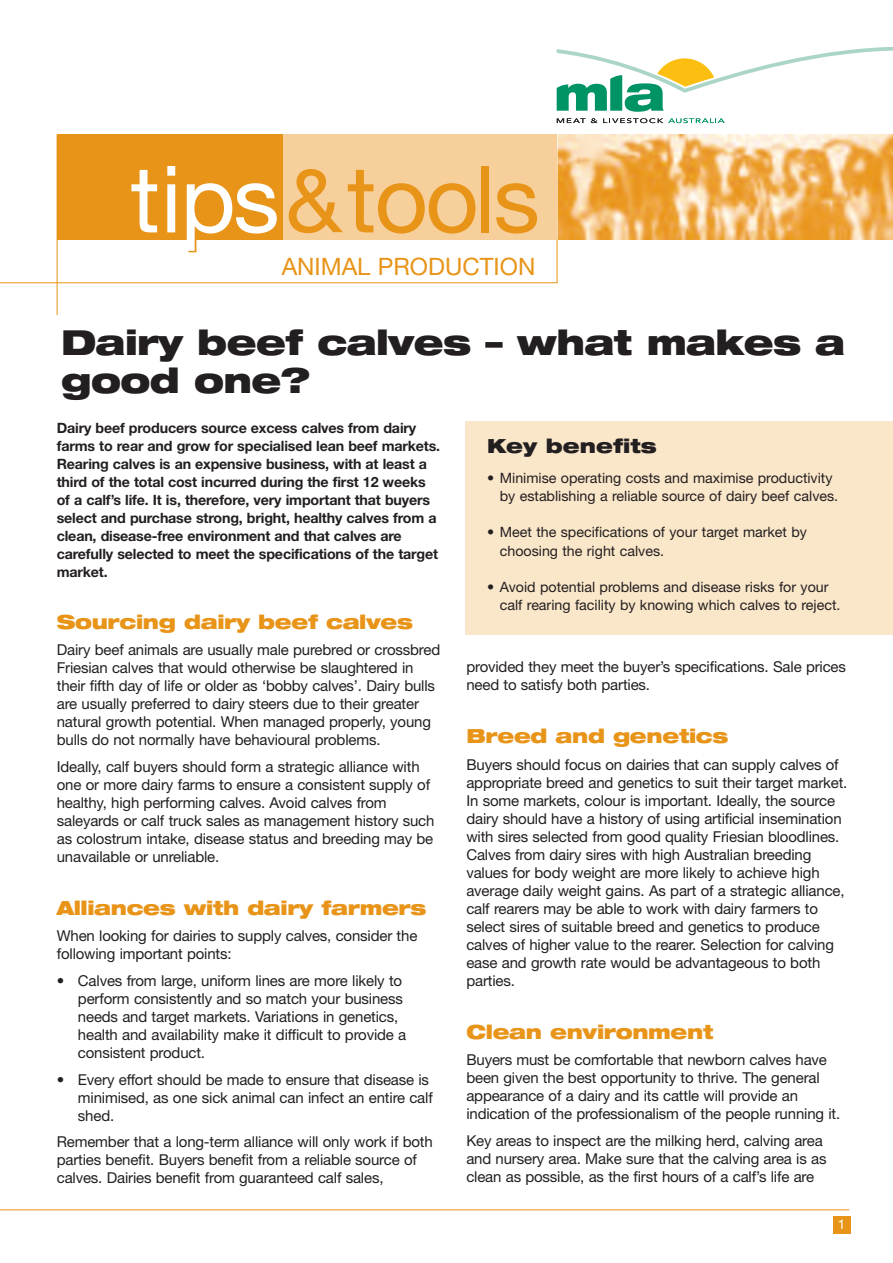
<style>
.page{position:relative;width:893px;height:1263px;background:#fff}
.page>*{position:absolute;margin:0;border:0;box-sizing:border-box;transform-origin:0 0}
.t1{font:93px "Helvetica Neue";letter-spacing:-.015em;color:#e89418}
.t2{font:900 expanded 34.5px/37.5px "Helvetica Neue";letter-spacing:-.02em;color:#231f20}
.t3{font:24px "Helvetica Neue";color:#e89418}
.t4{font:900 expanded 19.5px "Helvetica Neue";letter-spacing:-.02em;color:#e89418}
.t5{font:900 expanded 19.5px "Helvetica Neue";color:#231f20}
.t6{font:15px/18px "Helvetica Neue";letter-spacing:-.01em;color:#231f20}
.t7{font:700 14.25px/18px "Helvetica Neue";letter-spacing:-.01em;color:#231f20}
.t8{font:14.25px/18.5px "Helvetica Neue";color:#231f20}
.t9{font:13.5px "Helvetica Neue";color:#fff}
.s1{color:#fff}
.s2{font-size:88.5px}
</style>
<div class="page">
<div style="left:57px;top:135px;width:227px;height:105px;background:#e89418"></div>
<svg style="left:557px;top:118px;width:40px;height:5px"></svg>
<svg style="left:603px;top:118px;width:122px;height:5px"></svg>
<svg style="left:557px;top:47px;width:336px;height:65px"></svg>
<img style="left:558px;top:135px;width:335px;height:105px">
<hr style="left:557px;top:240px;width:1px;height:43px;background:#e89418">
<hr style="left:57px;top:135px;width:1px;height:180px;background:#e89418">
<hr style="left:0;top:282px;width:557px;height:1px;background:#e89418">
<div style="left:465px;top:421px;width:428px;height:214px;background:#fae6c9"></div>
<hr style="left:0;top:1209px;width:849px;height:1px;background:#e89418">
<div style="left:833px;top:1216px;width:17px;height:17px;background:#e89418"></div>
<div style="left:284px;top:135px;width:273px;height:105px;background:#f7cf9b"></div>
<h1 class="t1" style="left:131px;top:166px;width:411px"><span class="s1">tips</span><span class="s2">&amp;</span>tools</h1>
<h3 class="t3" style="left:282px;top:258px;width:255px">ANIMAL PRODUCTION</h3>
<h2 class="t2" style="left:61px;top:327px;width:786px">Dairy beef calves – what makes a good one?</h2>
<p class="t7" style="left:57px;top:420px;width:385px">Dairy beef producers source excess calves from dairy farms to rear and grow for specialised lean beef markets.<br>Rearing calves is an expensive business, with at least a third of the total cost incurred during the first 12 weeks of a calf’s life. It is, therefore, very important that buyers select and purchase strong, bright, healthy calves from a clean, disease-free environment and that calves are carefully selected to meet the specifications of the target market.</p>
<h3 class="t4" style="left:57px;top:614px;width:358px">Sourcing dairy beef calves</h3>
<p class="t6" style="left:57px;top:642px;width:385px">Dairy beef animals are usually male purebred or crossbred Friesian calves that would otherwise be slaughtered in their fifth day of life or older as ‘bobby calves’. Dairy bulls are usually preferred to dairy steers due to their greater natural growth potential. When managed properly, young bulls do not normally have behavioural problems.</p>
<p class="t6" style="left:57px;top:759px;width:379px">Ideally, calf buyers should form a strategic alliance with one or more dairy farms to ensure a consistent supply of healthy, high performing calves. Avoid calves from saleyards or calf truck sales as management history such as colostrum intake, disease status and breeding may be unavailable or unreliable.</p>
<h3 class="t4" style="left:57px;top:900px;width:371px">Alliances with dairy farmers</h3>
<p class="t6" style="left:57px;top:929px;width:362px">When looking for dairies to supply calves, consider the following important points:</p>
<p class="t6" style="left:78px;top:973px;width:330px;text-indent:-21px">• Calves from large, uniform lines are more likely to perform consistently and so match your business needs and target markets. Variations in genetics, health and availability make it difficult to provide a consistent product.</p>
<p class="t6" style="left:78px;top:1072px;width:356px;text-indent:-21px">• Every effort should be made to ensure that disease is minimised, as one sick animal can infect an entire calf shed.</p>
<p class="t6" style="left:57px;top:1134px;width:377px">Remember that a long-term alliance will only work if both parties benefit. Buyers benefit from a reliable source of calves. Dairies benefit from guaranteed calf sales,</p>
<h3 class="t5" style="left:487px;top:438px;width:171px">Key benefits</h3>
<p class="t8" style="left:500px;top:470px;width:340px;text-indent:-13px">• Minimise operating costs and maximise productivity by establishing a reliable source of dairy beef calves.</p>
<p class="t8" style="left:500px;top:524px;width:309px;text-indent:-13px">• Meet the specifications of your target market by choosing the right calves.</p>
<p class="t8" style="left:500px;top:579px;width:342px;text-indent:-13px">• Avoid potential problems and disease risks for your calf rearing facility by knowing which calves to reject.</p>
<p class="t6" style="left:466px;top:659px;width:381px">provided they meet the buyer’s specifications. Sale prices need to satisfy both parties.</p>
<h3 class="t4" style="left:466px;top:728px;width:264px">Breed and genetics</h3>
<p class="t6" style="left:466px;top:757px;width:382px">Buyers should focus on dairies that can supply calves of appropriate breed and genetics to suit their target market.<br>In some markets, colour is important. Ideally, the source dairy should have a history of using artificial insemination with sires selected from good quality Friesian bloodlines.<br>Calves from dairy sires with high Australian breeding values for body weight are more likely to achieve high average daily weight gains. As part of a strategic alliance, calf rearers may be able to work with dairy farmers to select sires of suitable breed and genetics to produce calves of higher value to the rearer. Selection for calving ease and growth rate would be advantageous to both parties.</p>
<h3 class="t4" style="left:466px;top:1024px;width:249px">Clean environment</h3>
<p class="t6" style="left:466px;top:1052px;width:375px">Buyers must be comfortable that newborn calves have been given the best opportunity to thrive. The general appearance of a dairy and its cattle will provide an indication of the professionalism of the people running it.</p>
<p class="t6" style="left:466px;top:1133px;width:362px">Key areas to inspect are the milking herd, calving area and nursery area. Make sure that the calving area is as clean as possible, as the first hours of a calf’s life are</p>
<p class="t9" style="left:838px;top:1220px;width:9px">1</p>
</div>
